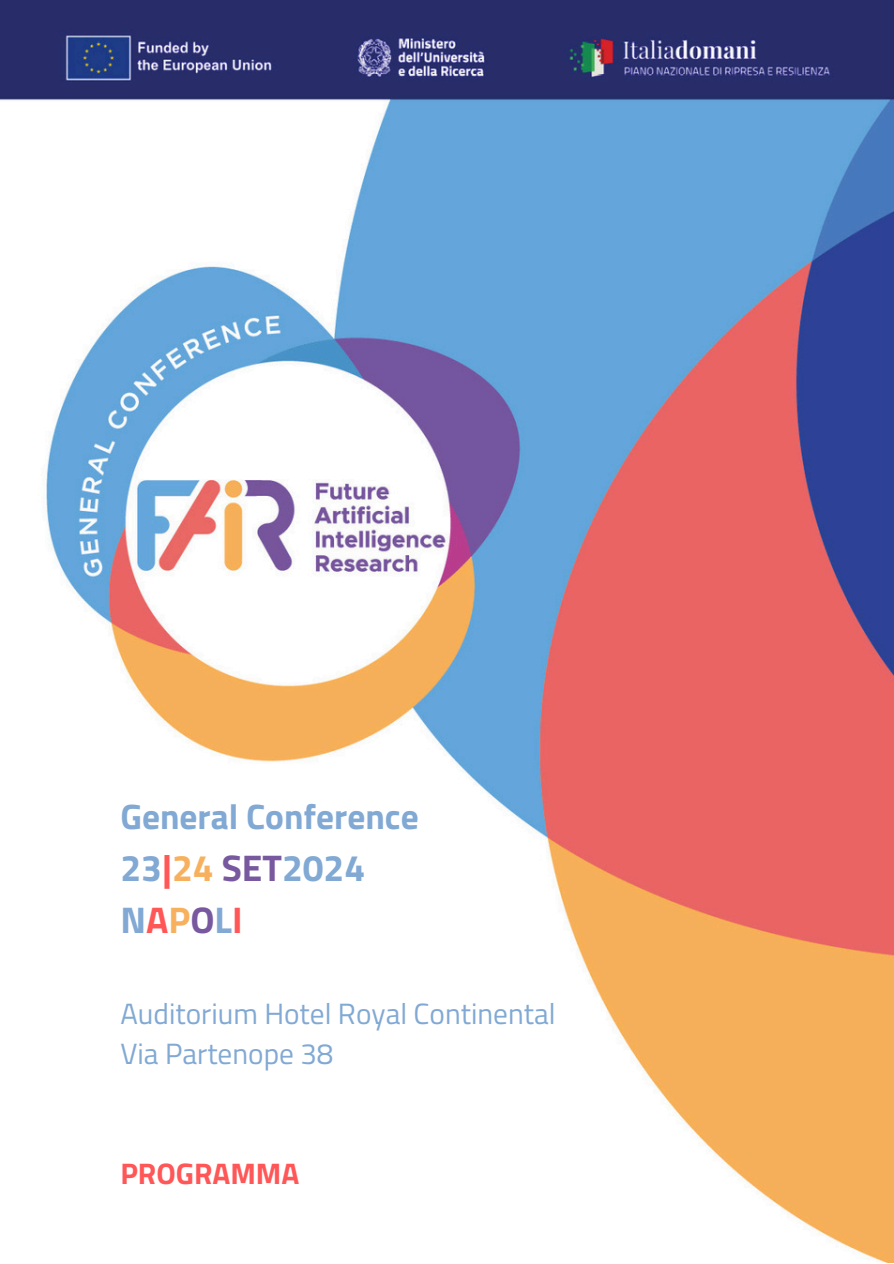
<style>
.page{position:relative;width:894px;height:1264px;background:#fff}
.page>*{position:absolute;margin:0;border:0;box-sizing:border-box;transform-origin:0 0}
.t1{font:700 37.05px/51.8px "Titillium Web";color:#81a9d4}
.t2{font:700 35.25px "Titillium Web";color:#81a9d4}
.t3{font:700 29.7px "Titillium Web";color:#ff5757}
.t4{font:29.25px "Titillium Web";color:#81a9d4}
.s1{color:#ff5757}
.s2{color:#f7b15e}
.s3{color:#7859a0}
</style>
<div class="page">
<img style="left:0;top:0;width:893px;height:1262px">
<h1 class="t2" style="left:120px;top:789px;width:300px">General Conference</h1>
<h1 class="t1" style="left:120px;top:841px;width:246px">23<span class="s1">|</span><span class="s2">24</span> <span class="s3">SET</span>2024<br>N<span class="s1">A</span><span class="s2">P</span><span class="s3">O</span>L<span class="s1">I</span></h1>
<p class="t4" style="left:120px;top:990px;width:436px">Auditorium Hotel Royal Continental</p>
<p class="t4" style="left:120px;top:1031px;width:214px">Via Partenope 38</p>
<h2 class="t3" style="left:120px;top:1149px;width:180px">PROGRAMMA</h2>
</div>
